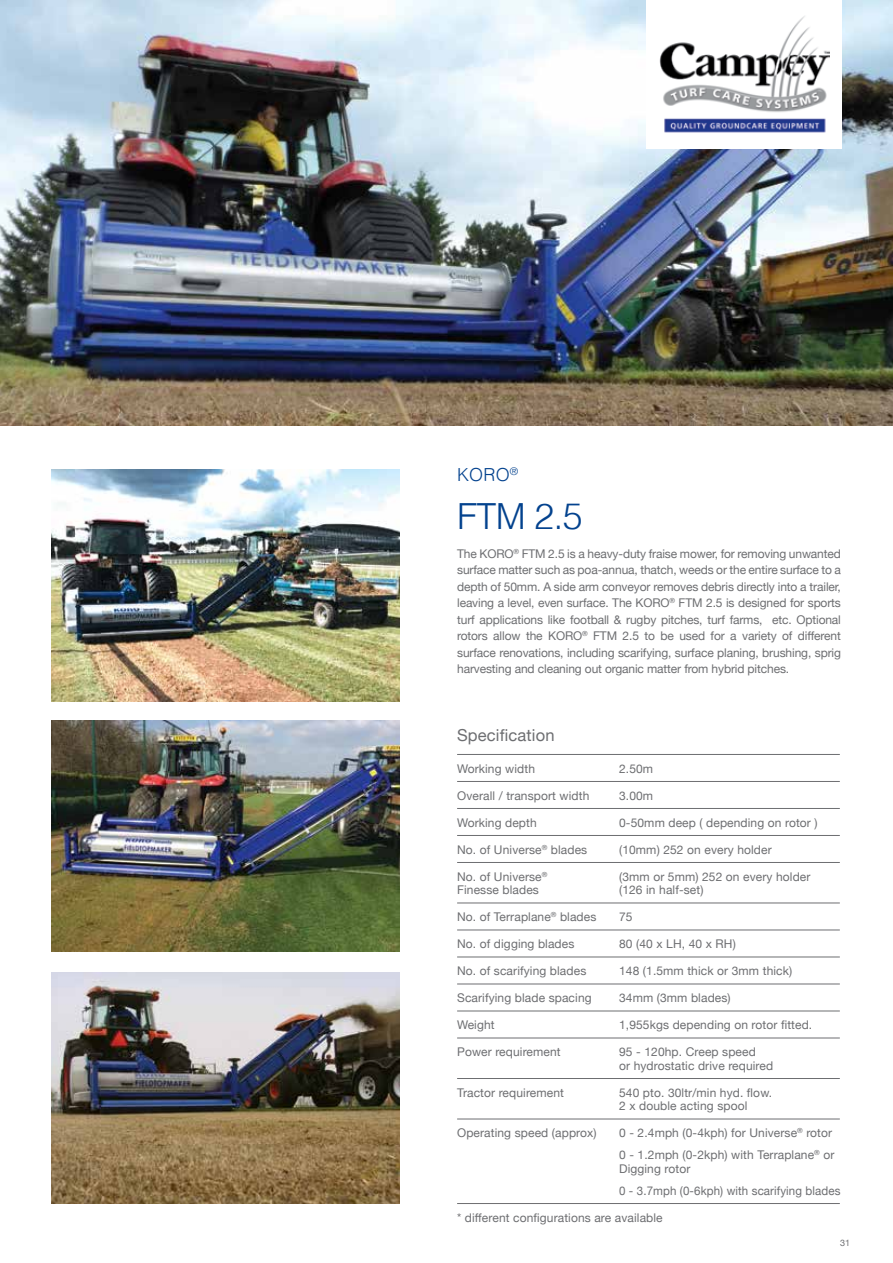
<style>
.page{position:relative;width:893px;height:1263px;background:#fff}
.page>*{position:absolute;margin:0;border:0;box-sizing:border-box;transform-origin:0 0}
.t1{font:300 36px "Helvetica";color:#03428e}
.t2{font:300 18px "Helvetica";color:#03428e}
.t3{font:16.5px "Helvetica Neue";letter-spacing:.01em;color:#6d6e71}
.t4{font:12px/16.5px "Helvetica Neue";letter-spacing:.01em;color:#6d6e71}
.t5{font:9px "Helvetica Neue";color:#6d6e71}
</style>
<div class="page">
<hr style="left:457px;top:754px;width:383px;height:1px;background:#6d6e71">
<hr style="left:457px;top:781px;width:383px;height:1px;background:#6d6e71">
<hr style="left:457px;top:808px;width:383px;height:1px;background:#6d6e71">
<hr style="left:457px;top:835px;width:383px;height:1px;background:#6d6e71">
<hr style="left:457px;top:862px;width:383px;height:1px;background:#6d6e71">
<hr style="left:457px;top:903px;width:383px;height:1px;background:#6d6e71">
<hr style="left:457px;top:930px;width:383px;height:1px;background:#6d6e71">
<hr style="left:457px;top:957px;width:383px;height:1px;background:#6d6e71">
<hr style="left:457px;top:984px;width:383px;height:1px;background:#6d6e71">
<hr style="left:457px;top:1011px;width:383px;height:1px;background:#6d6e71">
<hr style="left:457px;top:1038px;width:383px;height:1px;background:#6d6e71">
<hr style="left:457px;top:1078px;width:383px;height:1px;background:#6d6e71">
<hr style="left:457px;top:1119px;width:383px;height:1px;background:#6d6e71">
<hr style="left:457px;top:1203px;width:383px;height:1px;background:#6d6e71">
<img style="left:0;top:0;width:893px;height:425px">
<img style="left:51px;top:470px;width:349px;height:231px">
<img style="left:51px;top:720px;width:349px;height:232px">
<img style="left:51px;top:972px;width:349px;height:231px">
<div style="left:646px;top:0;width:196px;height:149px;background:#fff"></div>
<img style="left:659px;top:16px;width:170px;height:117px">
<h2 class="t2" style="left:457px;top:459px;width:63px">KORO<sup>®</sup></h2>
<h1 class="t1" style="left:457px;top:485px;width:127px">FTM 2.5</h1>
<p class="t4" style="left:457px;top:546px;width:385px;text-align:justify">The KORO<sup>®</sup> FTM 2.5 is a heavy-duty fraise mower, for removing unwanted surface matter such as poa-annua, thatch, weeds or the entire surface to a depth of 50mm. A side arm conveyor removes debris directly into a trailer, leaving a level, even surface. The KORO<sup>®</sup> FTM 2.5 is designed for sports turf applications like football &amp; rugby pitches, turf farms, etc. Optional rotors allow the KORO<sup>®</sup> FTM 2.5 to be used for a variety of different surface renovations, including scarifying, surface planing, brushing, sprig harvesting and cleaning out organic matter from hybrid pitches.</p>
<h3 class="t3" style="left:457px;top:723px;width:99px">Specification</h3>
<p class="t4" style="left:457px;top:761px;width:79px">Working width</p>
<p class="t4" style="left:619px;top:761px;width:36px">2.50m</p>
<p class="t4" style="left:457px;top:788px;width:134px">Overall / transport width</p>
<p class="t4" style="left:619px;top:788px;width:36px">3.00m</p>
<p class="t4" style="left:457px;top:815px;width:81px">Working depth</p>
<p class="t4" style="left:619px;top:815px;width:200px">0-50mm deep ( depending on rotor )</p>
<p class="t4" style="left:457px;top:842px;width:132px">No. of Universe<sup>®</sup> blades</p>
<p class="t4" style="left:619px;top:842px;width:154px">(10mm) 252 on every holder</p>
<p class="t4" style="left:457px;top:869px;width:92px">No. of Universe<sup>®</sup></p>
<p class="t4" style="left:619px;top:869px;width:193px">(3mm or 5mm) 252 on every holder</p>
<p class="t4" style="left:457px;top:882px;width:83px">Finesse blades</p>
<p class="t4" style="left:619px;top:882px;width:86px">(126 in half-set)</p>
<p class="t4" style="left:457px;top:909px;width:141px">No. of Terraplane<sup>®</sup> blades</p>
<p class="t4" style="left:619px;top:909px;width:15px">75</p>
<p class="t4" style="left:457px;top:936px;width:119px">No. of digging blades</p>
<p class="t4" style="left:619px;top:936px;width:118px">80 (40 x LH, 40 x RH)</p>
<p class="t4" style="left:457px;top:963px;width:131px">No. of scarifying blades</p>
<p class="t4" style="left:619px;top:963px;width:175px">148 (1.5mm thick or 3mm thick)</p>
<p class="t4" style="left:457px;top:990px;width:136px">Scarifying blade spacing</p>
<p class="t4" style="left:619px;top:990px;width:113px">34mm (3mm blades)</p>
<p class="t4" style="left:457px;top:1017px;width:39px">Weight</p>
<p class="t4" style="left:619px;top:1017px;width:195px">1,955kgs depending on rotor fitted.</p>
<p class="t4" style="left:457px;top:1044px;width:105px">Power requirement</p>
<p class="t4" style="left:619px;top:1046px;width:156px;line-height:13.5px">95 - 120hp. Creep speed<br>or hydrostatic drive required</p>
<p class="t4" style="left:457px;top:1085px;width:108px">Tractor requirement</p>
<p class="t4" style="left:619px;top:1086px;width:155px;line-height:13.5px">540 pto. 30ltr/min hyd. flow.<br>2 x double acting spool</p>
<p class="t4" style="left:457px;top:1125px;width:141px">Operating speed (approx)</p>
<p class="t4" style="left:619px;top:1122px;width:217px;line-height:22px">0 - 2.4mph (0-4kph) for Universe<sup>®</sup> rotor<br>0 - 1.2mph (0-2kph) with Terraplane<sup>®</sup> or</p>
<p class="t4" style="left:619px;top:1158px;width:223px;line-height:22px">Digging rotor<br>0 - 3.7mph (0-6kph) with scarifying blades</p>
<p class="t4" style="left:457px;top:1210px;width:207px">* different configurations are available</p>
<p class="t5" style="left:840px;top:1236px;width:12px">31</p>
</div>
